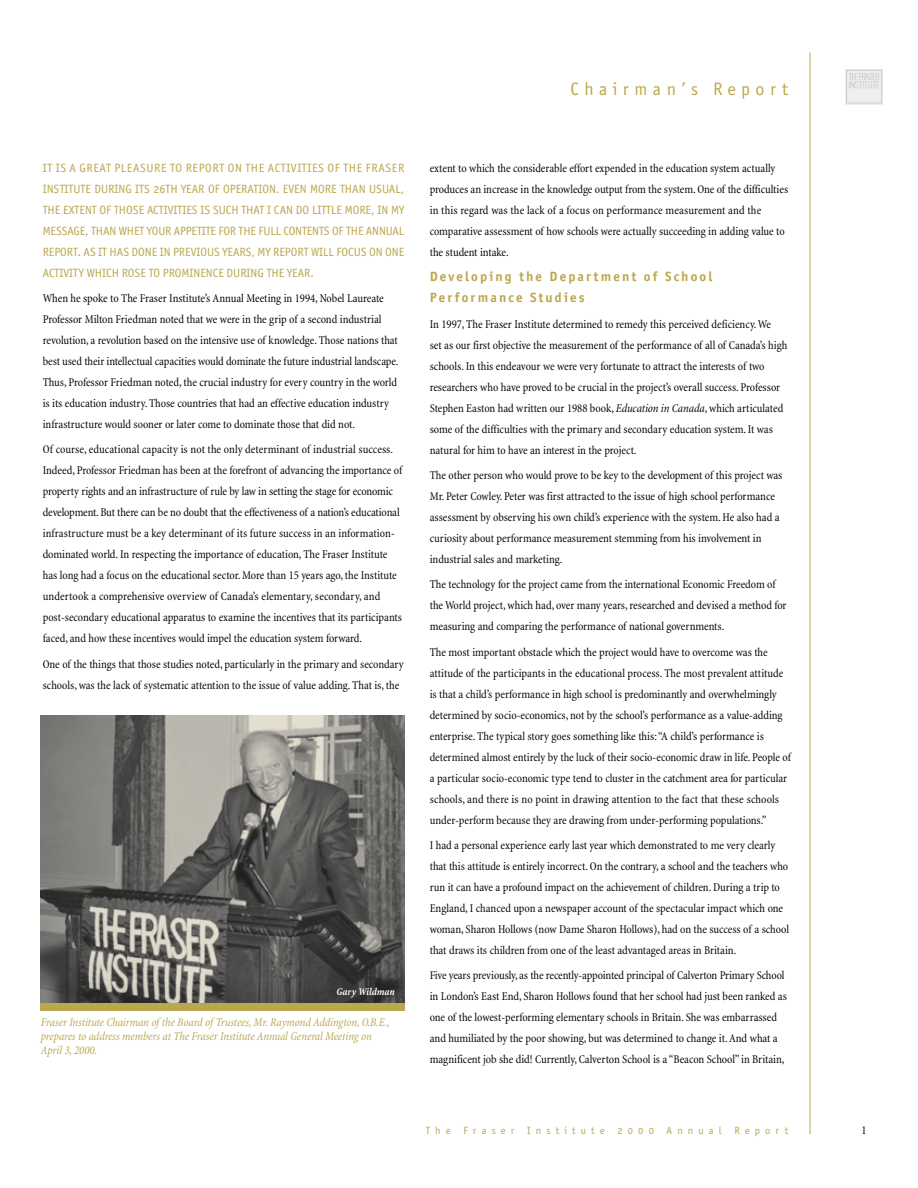
<style>
.page{position:relative;width:918px;height:1188px;background:#fff}
.page>*{position:absolute;margin:0;border:0;box-sizing:border-box;transform-origin:0 0}
.t1{font:18px "Officina San ITC Book OS";letter-spacing:.3em;color:#bba74d}
.t2{font:13.5px/21px "Officina San ITC Bold OS";letter-spacing:.16em;color:#bba74d}
.t3{font:condensed 12px/21px "Minion";color:#000}
.t4{font:12px/21px "Officina San ITC Book OS";color:#bba74d;text-align:justify}
.t5{font:italic condensed 12px/14.4px "Minion";letter-spacing:-.01em;color:#bba74d}
.t6{font:10.5px "Officina San ITC Book OS";letter-spacing:.49em;color:#bba74d}
.t7{font:italic 700 condensed 10.5px "Minion";letter-spacing:-.01em;color:#fff}
.s1{font-style:italic}
</style>
<div class="page">
<img style="left:40px;top:716px;width:365px;height:288px">
<div style="left:40px;top:1004px;width:365px;height:7px;background:#bba74d"></div>
<div style="left:845px;top:69px;width:38px;height:35px;background:#eee"></div>
<div style="left:846px;top:70px;width:36px;height:33px;border:1px solid #ccc"></div>
<svg style="left:849px;top:73px;width:30px;height:16px"></svg>
<hr style="left:810px;top:53px;width:1px;height:1081px;background:#bba74d">
<h1 class="t1" style="left:571px;top:82px;width:219px">Chairman’s Report</h1>
<p class="t4" style="left:43px;top:158px;width:363px">IT IS A GREAT PLEASURE TO REPORT ON THE ACTIVITIES OF THE FRASER INSTITUTE DURING ITS 26TH YEAR OF OPERATION. EVEN MORE THAN USUAL, THE EXTENT OF THOSE ACTIVITIES IS SUCH THAT I CAN DO LITTLE MORE, IN MY MESSAGE, THAN WHET YOUR APPETITE FOR THE FULL CONTENTS OF THE ANNUAL REPORT. AS IT HAS DONE IN PREVIOUS YEARS, MY REPORT WILL FOCUS ON ONE ACTIVITY WHICH ROSE TO PROMINENCE DURING THE YEAR.</p>
<p class="t3" style="left:43px;top:289px;width:357px">When he spoke to The Fraser Institute’s Annual Meeting in 1994, Nobel Laureate Professor Milton Friedman noted that we were in the grip of a second industrial revolution, a revolution based on the intensive use of knowledge. Those nations that best used their intellectual capacities would dominate the future industrial landscape.<br>Thus, Professor Friedman noted, the crucial industry for every country in the world is its education industry. Those countries that had an effective education industry infrastructure would sooner or later come to dominate those that did not.</p>
<p class="t3" style="left:43px;top:440px;width:361px">Of course, educational capacity is not the only determinant of industrial success.<br>Indeed, Professor Friedman has been at the forefront of advancing the importance of property rights and an infrastructure of rule by law in setting the stage for economic development. But there can be no doubt that the effectiveness of a nation’s educational infrastructure must be a key determinant of its future success in an information&shy;dominated world. In respecting the importance of education, The Fraser Institute has long had a focus on the educational sector. More than 15 years ago, the Institute undertook a comprehensive overview of Canada’s elementary, secondary, and post-secondary educational apparatus to examine the incentives that its participants faced, and how these incentives would impel the education system forward.</p>
<p class="t3" style="left:43px;top:654px;width:363px">One of the things that those studies noted, particularly in the primary and secondary schools, was the lack of systematic attention to the issue of value adding. That is, the</p>
<p class="t7" style="left:337px;top:987px;width:60px">Gary Wildman</p>
<p class="t5" style="left:41px;top:1016px;width:350px">Fraser Institute Chairman of the Board of Trustees, Mr. Raymond Addington, O.B.E., prepares to address members at The Fraser Institute Annual General Meeting on<br>April 3, 2000.</p>
<p class="t3" style="left:430px;top:159px;width:360px">extent to which the considerable effort expended in the education system actually produces an increase in the knowledge output from the system. One of the difficulties in this regard was the lack of a focus on performance measurement and the comparative assessment of how schools were actually succeeding in adding value to the student intake.</p>
<p class="t2" style="left:430px;top:267px;width:284px">Developing the Department of School<br>Performance Studies</p>
<p class="t3" style="left:430px;top:314px;width:359px">In 1997, The Fraser Institute determined to remedy this perceived deficiency. We<br>set as our first objective the measurement of the performance of all of Canada’s high schools. In this endeavour we were very fortunate to attract the interests of two researchers who have proved to be crucial in the project’s overall success. Professor Stephen Easton had written our 1988 book, <span class="s1">Education in Canada</span>, which articulated some of the difficulties with the primary and secondary education system. It was natural for him to have an interest in the project.</p>
<p class="t3" style="left:430px;top:466px;width:354px">The other person who would prove to be key to the development of this project was Mr. Peter Cowley. Peter was first attracted to the issue of high school performance assessment by observing his own child’s experience with the system. He also had a curiosity about performance measurement stemming from his involvement in industrial sales and marketing.</p>
<p class="t3" style="left:430px;top:575px;width:358px">The technology for the project came from the international Economic Freedom of the World project, which had, over many years, researched and devised a method for measuring and comparing the performance of national governments.</p>
<p class="t3" style="left:430px;top:642px;width:363px">The most important obstacle which the project would have to overcome was the attitude of the participants in the educational process. The most prevalent attitude is that a child’s performance in high school is predominantly and overwhelmingly determined by socio-economics, not by the school’s performance as a value-adding enterprise. The typical story goes something like this: “A child’s performance is determined almost entirely by the luck of their socio-economic draw in life. People of a particular socio-economic type tend to cluster in the catchment area for particular schools, and there is no point in drawing attention to the fact that these schools under-perform because they are drawing from under-performing populations.”</p>
<p class="t3" style="left:430px;top:836px;width:361px">I had a personal experience early last year which demonstrated to me very clearly that this attitude is entirely incorrect. On the contrary, a school and the teachers who run it can have a profound impact on the achievement of children. During a trip to England, I chanced upon a newspaper account of the spectacular impact which one woman, Sharon Hollows (now Dame Sharon Hollows), had on the success of a school that draws its children from one of the least advantaged areas in Britain.</p>
<p class="t3" style="left:430px;top:966px;width:359px">Five years previously, as the recently-appointed principal of Calverton Primary School in London’s East End, Sharon Hollows found that her school had just been ranked as one of the lowest-performing elementary schools in Britain. She was embarrassed and humiliated by the poor showing, but was determined to change it. And what a magnificent job she did! Currently, Calverton School is a “Beacon School” in Britain,</p>
<p class="t6" style="left:426px;top:1126px;width:364px">The Fraser Institute 2000 Annual Report</p>
<p class="t3" style="left:861px;top:1121px;width:7px">1</p>
</div>
